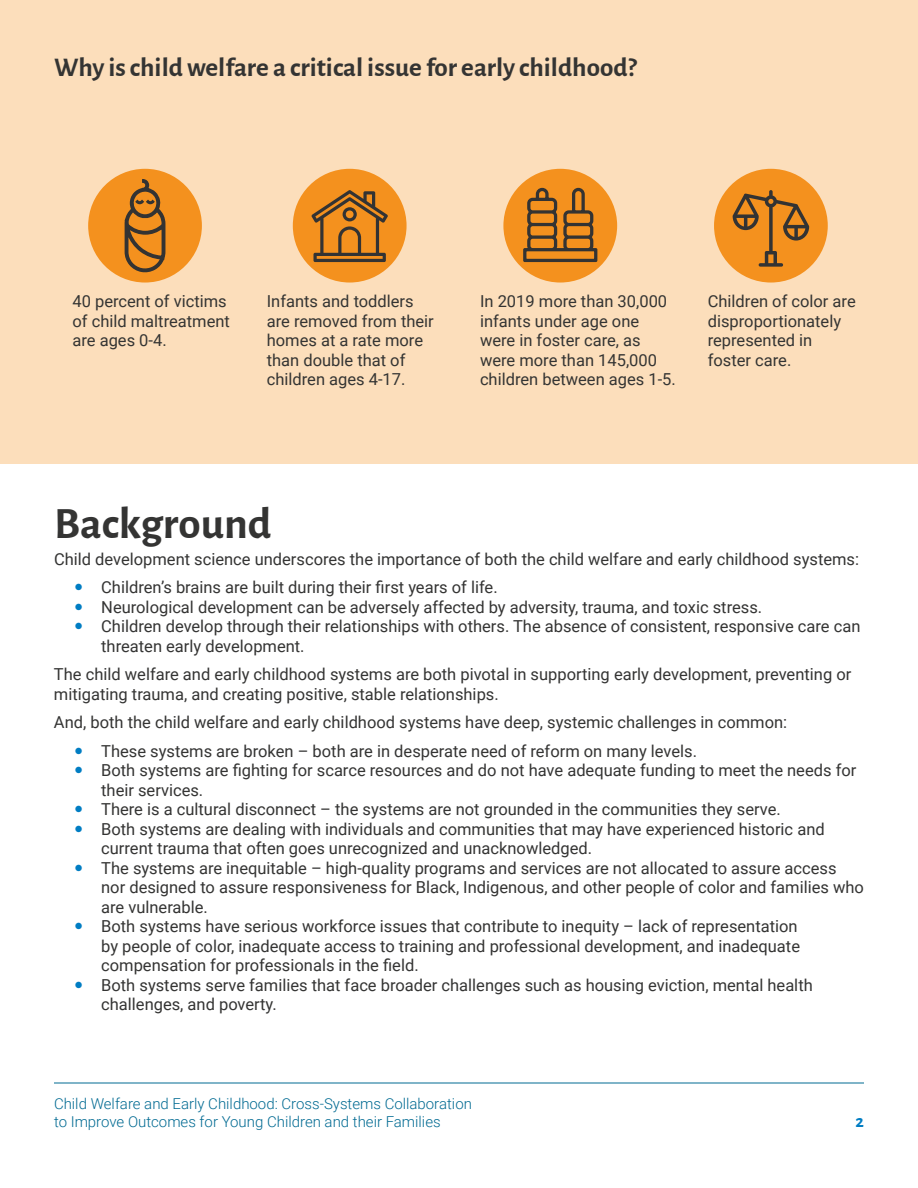
<style>
.page{position:relative;width:918px;height:1188px;background:#fff}
.page>*{position:absolute;margin:0;border:0;box-sizing:border-box;transform-origin:0 0}
.t1{font:700 45px "Alegreya Sans";color:#343433}
.t2{font:700 27px "Alegreya Sans";color:#343433}
.t3{font:700 18px "Alegreya Sans";color:#007dc3}
.t4{font:16.5px/19.5px "Roboto";color:#343433}
.t5{font:300 15px/18px "Roboto";color:#006a92}
</style>
<div class="page">
<hr style="left:54px;top:1083px;width:810px;height:1px;background:#006a92">
<div style="left:0;top:0;width:918px;height:464px;background:#fcdebb"></div>
<div style="left:88px;top:169px;width:114px;height:114px;background:#f4911e;border-radius:50%"></div>
<div style="left:293px;top:169px;width:114px;height:114px;background:#f4911e;border-radius:50%"></div>
<div style="left:503px;top:169px;width:114px;height:114px;background:#f4911e;border-radius:50%"></div>
<div style="left:714px;top:169px;width:114px;height:114px;background:#f4911e;border-radius:50%"></div>
<svg style="left:311px;top:190px;width:77px;height:72px"></svg>
<svg style="left:124px;top:179px;width:42px;height:94px"></svg>
<svg style="left:523px;top:187px;width:75px;height:76px"></svg>
<svg style="left:733px;top:190px;width:76px;height:77px"></svg>
<h2 class="t2" style="left:54px;top:47px;width:584px">Why is child welfare a critical issue for early childhood?</h2>
<p class="t4" style="left:72px;top:291px;width:159px">40 percent of victims of child maltreatment are ages 0-4.</p>
<p class="t4" style="left:267px;top:291px;width:169px">Infants and toddlers are removed from their homes at a rate more than double that of children ages 4-17.</p>
<p class="t4" style="left:480px;top:291px;width:197px">In 2019 more than 30,000 infants under age one were in foster care, as were more than 145,000 children between ages 1-5.</p>
<p class="t4" style="left:708px;top:291px;width:150px">Children of color are disproportionately represented in foster care.</p>
<h1 class="t1" style="left:54px;top:491px;width:219px">Background</h1>
<p class="t4" style="left:101px;top:544px;width:759px;line-height:28.5px;text-indent:-47px">Child development science underscores the importance of both the child welfare and early childhood systems:<br>Children’s brains are built during their first years of life.</p>
<p class="t4" style="left:101px;top:597px;width:761px">Neurological development can be adversely affected by adversity, trauma, and toxic stress.<br>Children develop through their relationships with others. The absence of consistent, responsive care can threaten early development.</p>
<p class="t4" style="left:54px;top:664px;width:799px">The child welfare and early childhood systems are both pivotal in supporting early development, preventing or mitigating trauma, and creating positive, stable relationships.</p>
<p class="t4" style="left:101px;top:708px;width:688px;line-height:28.5px;text-indent:-47px">And, both the child welfare and early childhood systems have deep, systemic challenges in common:<br>These systems are broken – both are in desperate need of reform on many levels.</p>
<p class="t4" style="left:101px;top:760px;width:764px">Both systems are fighting for scarce resources and do not have adequate funding to meet the needs for their services.<br>There is a cultural disconnect – the systems are not grounded in the communities they serve.<br>Both systems are dealing with individuals and communities that may have experienced historic and current trauma that often goes unrecognized and unacknowledged.<br>The systems are inequitable – high-quality programs and services are not allocated to assure access nor designed to assure responsiveness for Black, Indigenous, and other people of color and families who are vulnerable.<br>Both systems have serious workforce issues that contribute to inequity – lack of representation<br>by people of color, inadequate access to training and professional development, and inadequate compensation for professionals in the field.<br>Both systems serve families that face broader challenges such as housing eviction, mental health challenges, and poverty.</p>
<p class="t5" style="left:54px;top:1094px;width:419px">Child Welfare and Early Childhood: Cross-Systems Collaboration to Improve Outcomes for Young Children and their Families</p>
<p class="t3" style="left:856px;top:1107px;width:10px">2</p>
</div>
